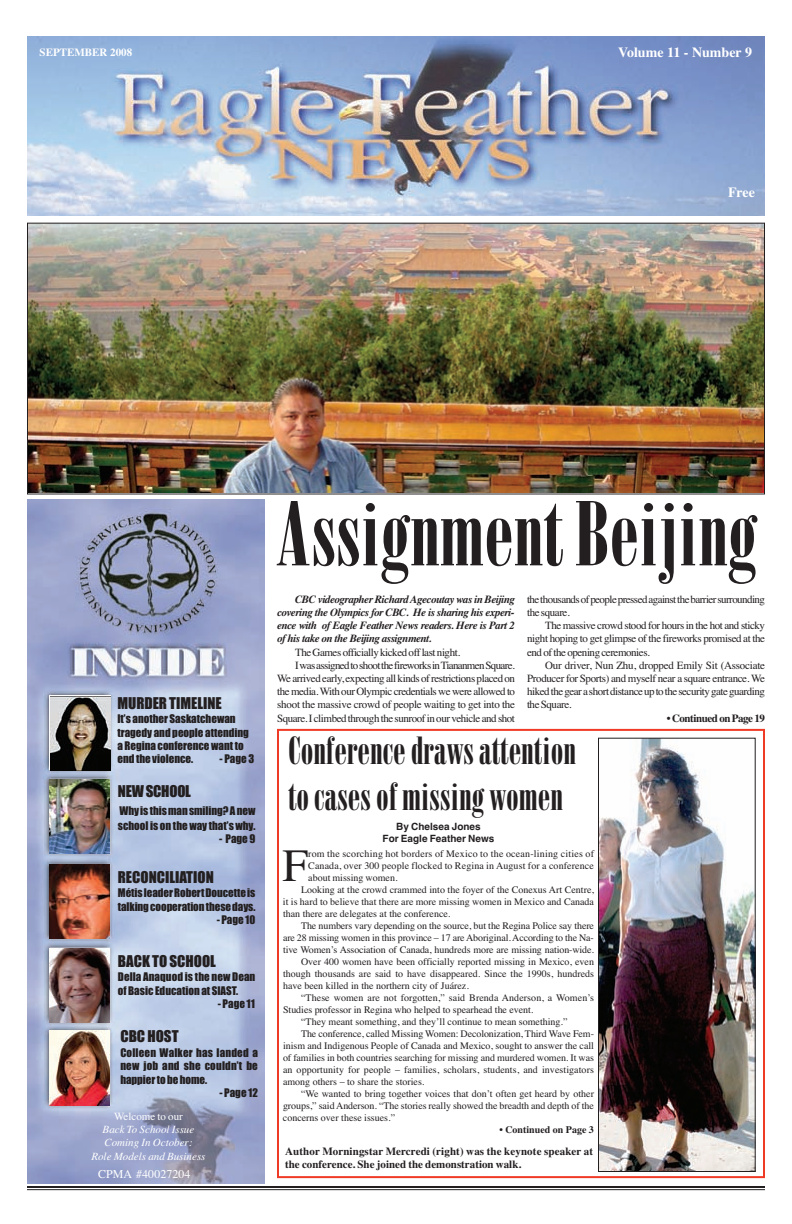
<style>
.page{position:relative;width:792px;height:1224px;background:#fff}
.page>*{position:absolute;margin:0;border:0;box-sizing:border-box;transform-origin:0 0}
.t1{font:89px "Bodoni Poster Compressed";color:#231f20}
.t2{font:46.2px "Times";color:#231f20}
.t3{font:38px/45.6px "Bodoni Poster Compressed";color:#231f20}
.t4{font:15px "Impact";color:#231f20}
.t5{font:700 14px "Times";color:#fff}
.t6{font:12px "Times";color:#fff}
.t7{font:11px/13.2px "Times";letter-spacing:-.04em;color:#231f20;text-align:justify}
.t8{font:11px/13.2px "Impact";color:#231f20}
.t9{font:italic 700 11px/13.2px "Times";letter-spacing:-.04em;color:#231f20;text-align:justify}
.t10{font:700 11px/13.2px "Times";color:#231f20}
.t11{font:italic 11px/13.2px "Times";color:#fff;text-align:center}
.t12{font:11px "Times";letter-spacing:-.06em;color:#231f20}
.t13{font:11px "Times";letter-spacing:-.02em;color:#231f20}
.t14{font:700 11px "Times";letter-spacing:-.04em;color:#231f20}
.t15{font:700 11px "Times";color:#fff}
.t16{font:11px "Times";color:#fff}
.t17{font:10px "Times";color:#231f20}
.t18{font:10px "Times";letter-spacing:.02em;color:#231f20}
.t19{font:700 10px/12px "Helvetica";color:#231f20;text-align:center}
.t20{font:700 10px "Times";color:#231f20}
</style>
<div class="page">
<hr style="left:27px;top:1186px;width:738px;height:2px;background:#231f20">
<hr style="left:27px;top:1189px;width:738px;height:1px;background:#231f20">
<img style="left:27px;top:36px;width:738px;height:180px">
<img style="left:27px;top:499px;width:238px;height:684px">
<img style="left:50px;top:696px;width:61px;height:74px">
<img style="left:49px;top:779px;width:61px;height:75px">
<img style="left:49px;top:864px;width:61px;height:75px">
<img style="left:49px;top:948px;width:61px;height:75px">
<img style="left:50px;top:1031px;width:60px;height:74px">
<img style="left:29px;top:225px;width:734px;height:267px">
<div style="left:27px;top:223px;width:738px;height:271px;border:1px solid #231f20"></div>
<div style="left:277px;top:729px;width:488px;height:449px;border:2px solid #ef3a25"></div>
<img style="left:600px;top:740px;width:154px;height:430px">
<div style="left:598px;top:738px;width:158px;height:434px;border:1px solid #231f20"></div>
<p class="t15" style="left:40px;top:46px;width:94px">SEPTEMBER 2008</p>
<h3 class="t5" style="left:618px;top:44px;width:135px">Volume 11 - Number 9</h3>
<h3 class="t5" style="left:728px;top:184px;width:28px">Free</h3>
<h3 class="t4" style="left:117px;top:695px;width:106px">MURDER TIMELINE</h3>
<p class="t8" style="left:117px;top:713px;width:133px">It’s another Saskatchewan tragedy and people attending a Regina conference want to end the violence.</p>
<p class="t8" style="left:220px;top:753px;width:36px">- Page 3</p>
<h3 class="t4" style="left:118px;top:783px;width:75px">NEW SCHOOL</h3>
<p class="t8" style="left:118px;top:804px;width:139px;line-height:14.8px">Whyis thisman smiling? A new school is on the way that’s why.</p>
<p class="t8" style="left:219px;top:833px;width:38px">- Page 9</p>
<h3 class="t4" style="left:118px;top:869px;width:97px">RECONCILIATION</h3>
<p class="t8" style="left:118px;top:887px;width:139px">Métisleader Robert Doucetteis talkingcooperation these days.</p>
<p class="t8" style="left:217px;top:913px;width:40px">- Page 10</p>
<h3 class="t4" style="left:118px;top:953px;width:100px">BACK TO SCHOOL</h3>
<p class="t8" style="left:118px;top:971px;width:139px">Della Anaquod is the new Dean of Basic Education at SIAST.</p>
<p class="t8" style="left:218px;top:997px;width:39px">- Page 11</p>
<h3 class="t4" style="left:120px;top:1028px;width:60px">CBC HOST</h3>
<p class="t8" style="left:120px;top:1047px;width:139px;text-align:justify">Colleen Walker has landed a new job and she couldn’t be happier to be home.</p>
<p class="t8" style="left:219px;top:1086px;width:40px">- Page 12</p>
<p class="t16" style="left:114px;top:1110px;width:70px">Welcome to our</p>
<p class="t11" style="left:91px;top:1123px;width:116px">Back To School Issue<br>Coming In October:<br>Role Models and Business</p>
<p class="t6" style="left:98px;top:1167px;width:94px">CPMA #40027204</p>
<h1 class="t1" style="left:277px;top:501px;width:482px">Assignment Beijing</h1>
<p class="t9" style="left:277px;top:592px;width:240px;text-indent:18px">CBC videographer Richard Agecoutay was in Beijing covering the Olympics for CBC. He is sharing his experi&shy;ence with of Eagle Feather News readers. Here is Part 2 of his take on the Beijing assignment.</p>
<p class="t7" style="left:295px;top:645px;width:167px">The Games officially kicked off last night.</p>
<p class="t12" style="left:295px;top:658px;width:221px">IwasassignedtoshootthefireworksinTiananmenSquare.</p>
<p class="t7" style="left:277px;top:672px;width:240px">We arrived early, expecting all kinds of restrictions placed on</p>
<p class="t7" style="left:277px;top:685px;width:240px">the media.With our Olympic credentials we were allowed to</p>
<p class="t13" style="left:277px;top:698px;width:239px">shoot the massive crowd of people waiting to get into the</p>
<p class="t7" style="left:277px;top:711px;width:240px">Square. I climbed through the sunroof in our vehicle and shot</p>
<p class="t7" style="left:527px;top:592px;width:240px">thethousandsofpeoplepressedagainstthebarriersurrounding the square.</p>
<p class="t7" style="left:527px;top:619px;width:240px;text-indent:18px">The massive crowd stood for hours in the hot and sticky night hoping to get glimpse of the fireworks promised at the end of the opening ceremonies.</p>
<p class="t7" style="left:527px;top:658px;width:240px;text-indent:18px">Our driver, Nun Zhu, dropped Emily Sit (Associate Producer for Sports) and myself near a square entrance. We hikedthegearashortdistanceuptothesecuritygateguarding the Square.</p>
<p class="t14" style="left:667px;top:711px;width:100px">• Continued on Page 19</p>
<h3 class="t3" style="left:288px;top:732px;width:289px">Conference draws attention tocases of missing women</h3>
<p class="t19" style="left:383px;top:821px;width:113px">By Chelsea Jones<br>For Eagle Feather News</p>
<h2 class="t2" style="left:283px;top:838px;width:27px">F</h2>
<p class="t18" style="left:308px;top:848px;width:287px">rom the scorching hot borders of Mexico to the ocean-lining cities of</p>
<p class="t17" style="left:308px;top:860px;width:287px">Canada, over 300 people flocked to Regina in August for a conference</p>
<p class="t17" style="left:308px;top:872px;width:91px">about missing women.</p>
<p class="t17" style="left:301px;top:884px;width:294px">Looking at the crowd crammed into the foyer of the Conexus Art Centre,</p>
<p class="t17" style="left:283px;top:896px;width:313px">it is hard to believe that there are more missing women in Mexico and Canada</p>
<p class="t17" style="left:283px;top:908px;width:169px">than there are delegates at the conference.</p>
<p class="t17" style="left:301px;top:920px;width:295px">The numbers vary depending on the source, but the Regina Police say there</p>
<p class="t17" style="left:283px;top:932px;width:312px">are 28 missing women in this province – 17 are Aboriginal. According to the Na-</p>
<p class="t17" style="left:283px;top:944px;width:313px">tive Women’s Association of Canada, hundreds more are missing nation-wide.</p>
<p class="t17" style="left:301px;top:956px;width:295px">Over 400 women have been officially reported missing in Mexico, even</p>
<p class="t17" style="left:283px;top:968px;width:313px">though thousands are said to have disappeared. Since the 1990s, hundreds</p>
<p class="t17" style="left:283px;top:980px;width:187px">have been killed in the northern city of Juárez.</p>
<p class="t17" style="left:301px;top:992px;width:295px">“These women are not forgotten,” said Brenda Anderson, a Women’s</p>
<p class="t17" style="left:283px;top:1004px;width:252px">Studies professor in Regina who helped to spearhead the event.</p>
<p class="t17" style="left:301px;top:1016px;width:268px">“They meant something, and they’ll continue to mean something.”</p>
<p class="t17" style="left:301px;top:1028px;width:295px">The conference, called Missing Women: Decolonization, Third Wave Fem-</p>
<p class="t17" style="left:283px;top:1040px;width:313px">inism and Indigenous People of Canada and Mexico, sought to answer the call</p>
<p class="t17" style="left:283px;top:1052px;width:313px">of families in both countries searching for missing and murdered women. It was</p>
<p class="t17" style="left:283px;top:1064px;width:312px">an opportunity for people – families, scholars, students, and investigators</p>
<p class="t17" style="left:283px;top:1076px;width:143px">among others – to share the stories.</p>
<p class="t17" style="left:301px;top:1088px;width:295px">“We wanted to bring together voices that don’t often get heard by other</p>
<p class="t17" style="left:283px;top:1100px;width:312px">groups,” said Anderson. “The stories really showed the breadth and depth of the</p>
<p class="t17" style="left:283px;top:1112px;width:114px">concerns over these issues.”</p>
<p class="t20" style="left:499px;top:1124px;width:96px">• Continued on Page 3</p>
<p class="t10" style="left:285px;top:1145px;width:309px">Author Morningstar Mercredi (right) was the keynote speaker at the conference. She joined the demonstration walk.</p>
</div>
